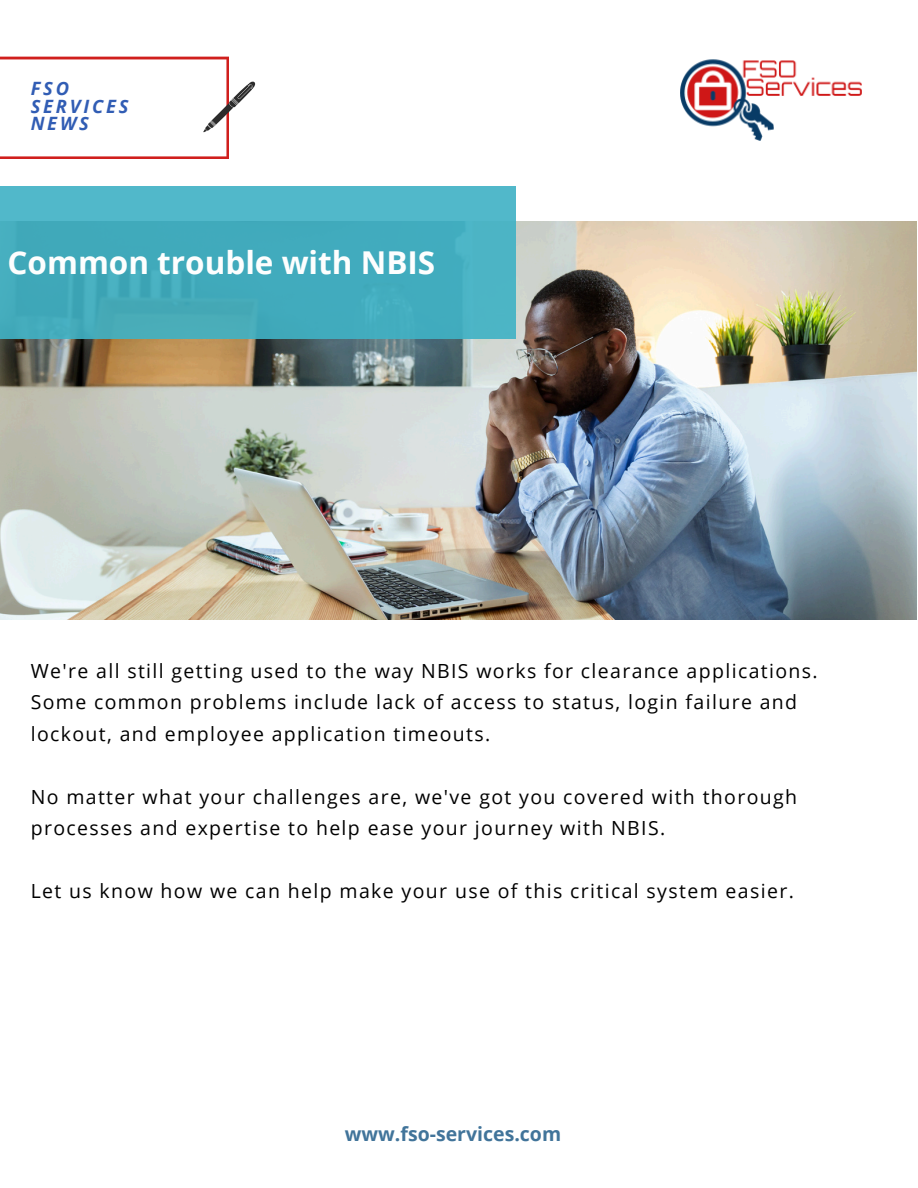
<style>
.page{position:relative;width:918px;height:1188px;background:#fff}
.page>*{position:absolute;margin:0;border:0;box-sizing:border-box;transform-origin:0 0}
.t1{font:700 31.5px "Open Sans";color:#fdfefe}
.t2{font:19.5px/31.5px "Open Sans";letter-spacing:.07em;color:#000}
.t3{font:700 19.5px "Open Sans";color:#41749a}
.t4{font:italic 700 18.3px/17.2px "Open Sans";letter-spacing:.15em;color:#315db4}
</style>
<div class="page">
<svg style="left:0;top:57px;width:256px;height:102px"></svg>
<img style="left:680px;top:59px;width:182px;height:82px">
<img style="left:0;top:221px;width:917px;height:398px">
<div style="left:0;top:186px;width:515px;height:153px;background:linear-gradient(to right,#44abbc,#48b1c4)"></div>
<p class="t4" style="left:31px;top:80px;width:99px">FSO<br>SERVICES<br>NEWS</p>
<h1 class="t1" style="left:8px;top:240px;width:429px">Common trouble with NBIS</h1>
<p class="t2" style="left:31px;top:655px;width:789px">We're all still getting used to the way NBIS works for clearance applications.<br>Some common problems include lack of access to status, login failure and lockout, and employee application timeouts.</p>
<p class="t2" style="left:31px;top:781px;width:768px">No matter what your challenges are, we've got you covered with thorough processes and expertise to help ease your journey with NBIS.</p>
<p class="t2" style="left:31px;top:875px;width:765px">Let us know how we can help make your use of this critical system easier.</p>
<p class="t3" style="left:345px;top:1120px;width:218px">www.fso-services.com</p>
</div>
